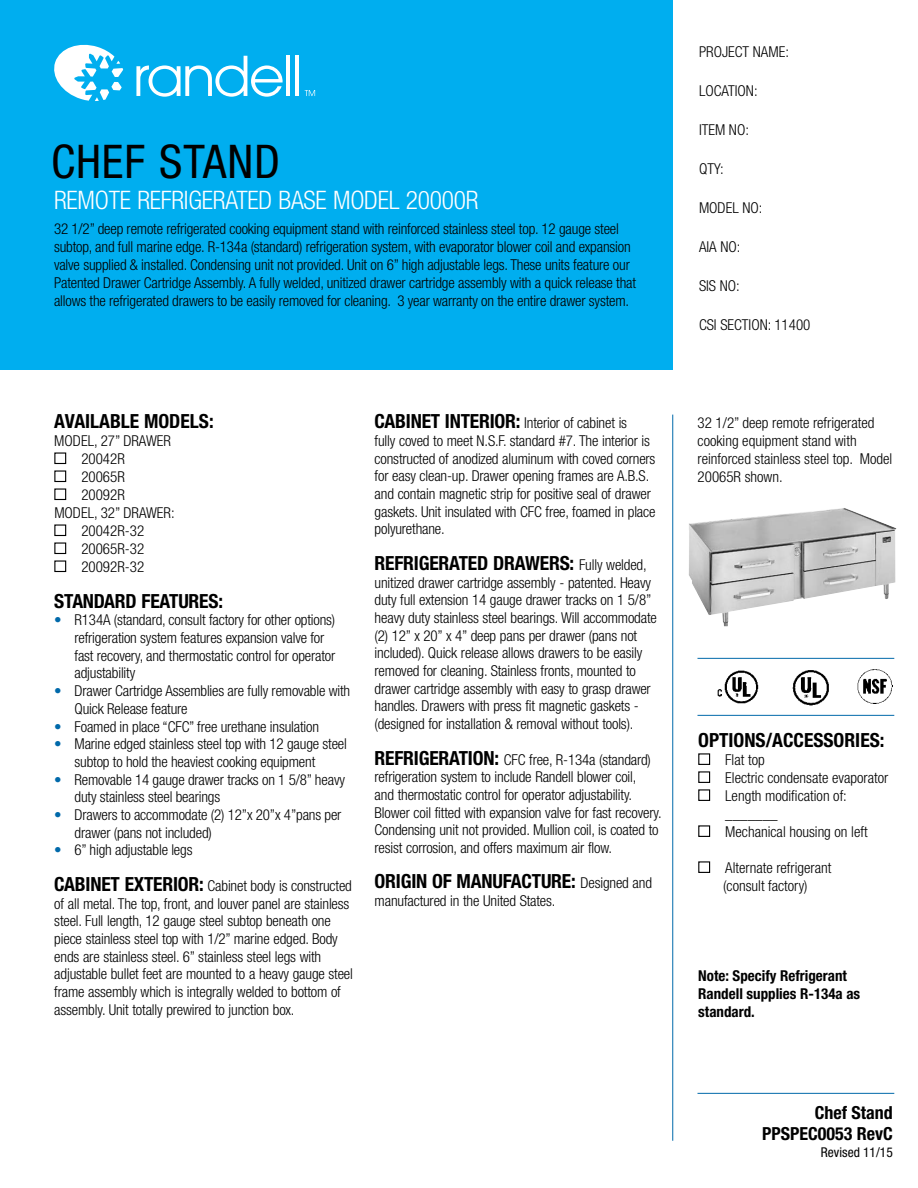
<style>
.page{position:relative;width:918px;height:1188px;background:#fff}
.page>*{position:absolute;margin:0;border:0;box-sizing:border-box;transform-origin:0 0}
.t1{font:condensed 46.5px "Helvetica Neue";letter-spacing:.02em;color:#000}
.t2{font:300 condensed 25.5px "Helvetica Neue";letter-spacing:-.01em;color:#fff}
.t3{font:700 condensed 19.5px "Helvetica Neue";letter-spacing:-.01em;color:#000}
.t4{font:700 condensed 18px/21.6px "Helvetica Neue";color:#000;text-align:right}
.t5{font:300 condensed 15px/17.7px "Helvetica Neue";letter-spacing:-.01em;color:#000}
.t6{font:700 condensed 15px/18px "Helvetica Neue";color:#000}
.t7{font:condensed 13.5px "Helvetica Neue";color:#000}
.s1{color:#0069aa}
.s2{font-weight:700;font-size:19.5px}
.s3{font-weight:300;font-size:15px}
</style>
<div class="page">
<div style="left:0;top:0;width:673px;height:370px;background:#00aeef"></div>
<hr style="left:672px;top:415px;width:1px;height:726px;background:#0069aa">
<hr style="left:698px;top:1093px;width:196px;height:1px;background:#0069aa">
<svg style="left:54px;top:44px;width:69px;height:57px"></svg>
<svg style="left:136px;top:56px;width:147px;height:41px"></svg>
<hr style="left:286px;top:56px;width:4px;height:40px;background:#fff">
<hr style="left:295px;top:56px;width:4px;height:40px;background:#fff">
<svg style="left:305px;top:90px;width:10px;height:6px"></svg>
<div style="left:54px;top:452px;width:12px;height:12px;border:1px solid #000"></div>
<div style="left:54px;top:470px;width:12px;height:12px;border:1px solid #000"></div>
<div style="left:54px;top:488px;width:12px;height:12px;border:1px solid #000"></div>
<div style="left:54px;top:524px;width:12px;height:12px;border:1px solid #000"></div>
<div style="left:54px;top:542px;width:12px;height:12px;border:1px solid #000"></div>
<div style="left:54px;top:560px;width:12px;height:12px;border:1px solid #000"></div>
<div style="left:698px;top:753px;width:12px;height:12px;border:1px solid #000"></div>
<div style="left:698px;top:771px;width:12px;height:12px;border:1px solid #000"></div>
<div style="left:698px;top:789px;width:12px;height:12px;border:1px solid #000"></div>
<div style="left:698px;top:825px;width:12px;height:12px;border:1px solid #000"></div>
<div style="left:698px;top:861px;width:12px;height:12px;border:1px solid #000"></div>
<hr style="left:698px;top:715px;width:196px;height:1px;background:#0069aa">
<img style="left:857px;top:669px;width:35px;height:35px">
<img style="left:793px;top:670px;width:36px;height:36px">
<img style="left:717px;top:670px;width:42px;height:34px">
<hr style="left:698px;top:658px;width:196px;height:1px;background:#0069aa">
<img style="left:689px;top:508px;width:207px;height:118px">
<h1 class="t1" style="left:51px;top:134px;width:231px">CHEF STAND</h1>
<h2 class="t2" style="left:54px;top:185px;width:426px">REMOTE REFRIGERATED BASE MODEL 20000R</h2>
<p class="t5" style="left:54px;top:220px;width:584px">32 1/2” deep remote refrigerated cooking equipment stand with reinforced stainless steel top. 12 gauge steel subtop, and full marine edge. R-134a (standard) refrigeration system, with evaporator blower coil and expansion valve supplied &amp; installed. Condensing unit not provided. Unit on 6” high adjustable legs. These units feature our Patented Drawer Cartridge Assembly. A fully welded, unitized drawer cartridge assembly with a quick release that allows the refrigerated drawers to be easily removed for cleaning. 3 year warranty on the entire drawer system.</p>
<h3 class="t3" style="left:54px;top:409px;width:161px">AVAILABLE MODELS:</h3>
<p class="t5" style="left:54px;top:432px;width:118px">MODEL, 27” DRAWER</p>
<p class="t5" style="left:81px;top:450px;width:45px">20042R</p>
<p class="t5" style="left:81px;top:468px;width:45px">20065R</p>
<p class="t5" style="left:81px;top:486px;width:45px">20092R</p>
<p class="t5" style="left:54px;top:504px;width:122px">MODEL, 32” DRAWER:</p>
<p class="t5" style="left:81px;top:522px;width:64px">20042R-32</p>
<p class="t5" style="left:81px;top:540px;width:64px">20065R-32</p>
<p class="t5" style="left:81px;top:558px;width:64px">20092R-32</p>
<h3 class="t3" style="left:54px;top:589px;width:170px">STANDARD FEATURES:</h3>
<p class="t5" style="left:75px;top:611px;width:262px;text-indent:-20px"><span class="s1">•</span> R134A (standard, consult factory for other options) refrigeration system features expansion valve for fast recovery, and thermostatic control for operator adjustability</p>
<p class="t5" style="left:75px;top:682px;width:277px;text-indent:-20px"><span class="s1">•</span> Drawer Cartridge Assemblies are fully removable with<br>Quick Release feature</p>
<p class="t5" style="left:54px;top:717px;width:266px"><span class="s1">•</span> Foamed in place “CFC” free urethane insulation</p>
<p class="t5" style="left:75px;top:735px;width:274px;text-indent:-20px"><span class="s1">•</span> Marine edged stainless steel top with 12 gauge steel subtop to hold the heaviest cooking equipment</p>
<p class="t5" style="left:75px;top:770px;width:272px;text-indent:-20px"><span class="s1">•</span> Removable 14 gauge drawer tracks on 1 5/8” heavy duty stainless steel bearings</p>
<p class="t5" style="left:75px;top:806px;width:268px;text-indent:-20px"><span class="s1">•</span> Drawers to accommodate (2) 12”x 20”x 4”pans per drawer (pans not included)</p>
<p class="t5" style="left:54px;top:841px;width:140px"><span class="s1">•</span> 6” high adjustable legs</p>
<p class="t5" style="left:54px;top:877px;width:300px"><span class="s2">CABINET EXTERIOR:</span> Cabinet body is constructed of all metal. The top, front, and louver panel are stainless steel. Full length, 12 gauge steel subtop beneath one piece stainless steel top with 1/2” marine edged. Body ends are stainless steel. 6” stainless steel legs with adjustable bullet feet are mounted to a heavy gauge steel frame assembly which is integrally welded to bottom of assembly. Unit totally prewired to junction box.</p>
<p class="t5" style="left:375px;top:414px;width:282px"><span class="s2">CABINET INTERIOR:</span> Interior of cabinet is<br>fully coved to meet N.S.F. standard #7. The interior is constructed of anodized aluminum with coved corners for easy clean-up. Drawer opening frames are A.B.S. and contain magnetic strip for positive seal of drawer gaskets. Unit insulated with CFC free, foamed in place polyurethane.</p>
<h3 class="t3" style="left:375px;top:551px;width:274px">REFRIGERATED DRAWERS: <span class="s3">Fully welded,</span></h3>
<p class="t5" style="left:375px;top:573px;width:284px">unitized drawer cartridge assembly - patented. Heavy duty full extension 14 gauge drawer tracks on 1 5/8” heavy duty stainless steel bearings. Will accommodate (2) 12” x 20” x 4” deep pans per drawer (pans not included). Quick release allows drawers to be easily removed for cleaning. Stainless fronts, mounted to drawer cartridge assembly with easy to grasp drawer handles. Drawers with press fit magnetic gaskets - (designed for installation &amp; removal without tools).</p>
<p class="t5" style="left:375px;top:750px;width:289px"><span class="s2">REFRIGERATION:</span> CFC free, R-134a (standard) refrigeration system to include Randell blower coil,<br>and thermostatic control for operator adjustability.<br>Blower coil fitted with expansion valve for fast recovery.<br>Condensing unit not provided. Mullion coil, is coated to resist corrosion, and offers maximum air flow.</p>
<h3 class="t3" style="left:375px;top:870px;width:279px">ORIGIN OF MANUFACTURE: <span class="s3">Designed and</span></h3>
<p class="t5" style="left:375px;top:892px;width:182px">manufactured in the United States.</p>
<p class="t5" style="left:699px;top:43px;width:91px">PROJECT NAME:</p>
<p class="t5" style="left:699px;top:82px;width:60px">LOCATION:</p>
<p class="t5" style="left:699px;top:121px;width:51px">ITEM NO:</p>
<p class="t5" style="left:699px;top:160px;width:26px">QTY:</p>
<p class="t5" style="left:699px;top:199px;width:65px">MODEL NO:</p>
<p class="t5" style="left:699px;top:238px;width:43px">AIA NO:</p>
<p class="t5" style="left:699px;top:277px;width:42px">SIS NO:</p>
<p class="t5" style="left:699px;top:316px;width:113px">CSI SECTION: 11400</p>
<p class="t5" style="left:698px;top:414px;width:196px">32 1/2” deep remote refrigerated cooking equipment stand with reinforced stainless steel top. Model<br>20065R shown.</p>
<h3 class="t3" style="left:698px;top:728px;width:188px">OPTIONS/ACCESSORIES:</h3>
<p class="t5" style="left:725px;top:751px;width:165px">Flat top<br>Electric condensate evaporator<br>Length modification of: _______<br>Mechanical housing on left</p>
<p class="t5" style="left:723px;top:859px;width:110px">Alternate refrigerant (consult factory)</p>
<p class="t6" style="left:698px;top:967px;width:164px">Note: Specify Refrigerant<br>Randell supplies R-134a as standard.</p>
<p class="t4" style="left:762px;top:1101px;width:132px">Chef Stand<br>PPSPEC0053 RevC</p>
<p class="t7" style="left:821px;top:1144px;width:73px">Revised 11/15</p>
</div>
